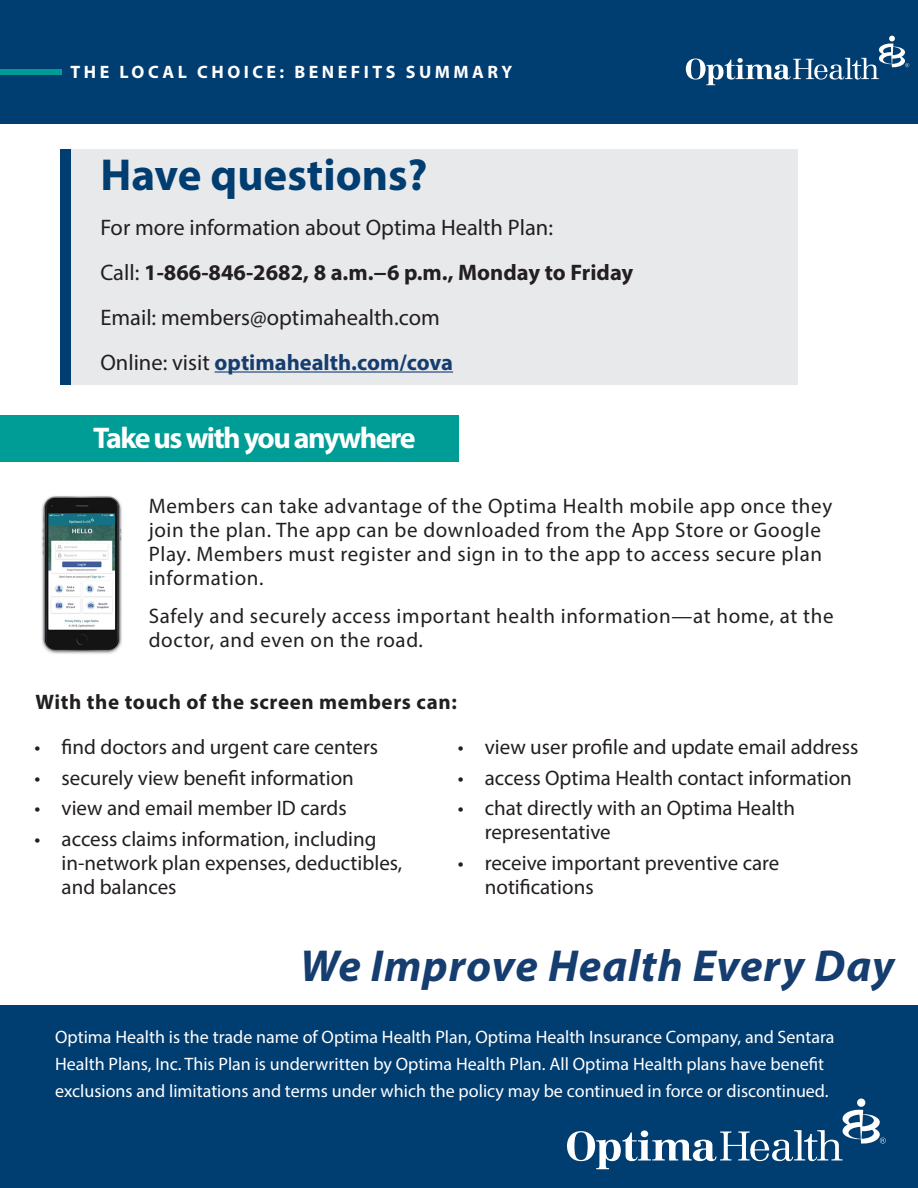
<style>
.page{position:relative;width:918px;height:1188px;background:#fff}
.page>*{position:absolute;margin:0;border:0;box-sizing:border-box;transform-origin:0 0}
.t1{font:italic 700 45px "Myriad Pro";letter-spacing:.02em;color:#163d6f}
.t2{font:700 45px "Myriad Pro";color:#003d71}
.t3{font:700 30px "Myriad Pro";letter-spacing:-.05em;color:#fff}
.t4{font:22.5px "Myriad Pro";color:#231f20}
.t5{font:700 22.5px "Myriad Pro";color:#231f20}
.t6{font:700 22.5px "Myriad Pro";color:#163d6f}
.t7{font:21px/24px "Myriad Pro";color:#231f20}
.t8{font:21px/24px "Myriad Pro";letter-spacing:.03em;color:#231f20}
.t9{font:700 21px "Myriad Pro";letter-spacing:.03em;color:#231f20}
.t10{font:18px/27px "Myriad Pro";color:#fff}
.t11{font:700 18px "Myriad Pro";letter-spacing:.195em;color:#fff}
.s1{font-weight:400}
.s2{font-weight:400;color:#231f20}
</style>
<div class="page">
<div style="left:0;top:415px;width:459px;height:46px;background:#009c96"></div>
<div style="left:0;top:1006px;width:918px;height:182px;background:#003d71"></div>
<div style="left:0;top:0;width:918px;height:123px;background:#003d71"></div>
<div style="left:0;top:69px;width:62px;height:6px;background:#009c96"></div>
<svg style="left:686px;top:36px;width:223px;height:49px"></svg>
<div style="left:857px;top:1099px;width:8px;height:8px;background:#fff;border-radius:50%"></div>
<svg style="left:567px;top:1110px;width:319px;height:59px"></svg>
<div style="left:60px;top:149px;width:11px;height:236px;background:#003d71"></div>
<div style="left:71px;top:149px;width:727px;height:236px;background:#e6e7e9"></div>
<hr style="left:215px;top:371px;width:238px;height:2px;background:#163d6f">
<img style="left:42px;top:496px;width:80px;height:158px">
<p class="t11" style="left:70px;top:61px;width:443px">THE LOCAL CHOICE: BENEFITS SUMMARY</p>
<p class="t2" style="left:100px;top:145px;width:329px">Have questions?</p>
<p class="t4" style="left:100px;top:213px;width:454px">For more information about Optima Health Plan:</p>
<p class="t5" style="left:100px;top:258px;width:534px"><span class="s1">Call:</span> 1-866-846-2682, 8 a.m.−6 p.m., Monday to Friday</p>
<p class="t4" style="left:100px;top:303px;width:341px">Email: members@optimahealth.com</p>
<p class="t6" style="left:100px;top:348px;width:354px"><span class="s2">Online: visit</span> optimahealth.com/cova</p>
<p class="t3" style="left:93px;top:419px;width:324px">Take us with you anywhere</p>
<p class="t8" style="left:149px;top:494px;width:685px">Members can take advantage of the Optima Health mobile app once they join the plan. The app can be downloaded from the App Store or Google Play. Members must register and sign in to the app to access secure plan information.</p>
<p class="t8" style="left:149px;top:603px;width:686px">Safely and securely access important health information—at home, at the doctor, and even on the road.</p>
<p class="t9" style="left:36px;top:689px;width:423px">With the touch of the screen members can:</p>
<p class="t7" style="left:35px;top:734px;width:345px">• find doctors and urgent care centers</p>
<p class="t7" style="left:35px;top:765px;width:321px">• securely view benefit information</p>
<p class="t7" style="left:35px;top:796px;width:314px">• view and email member ID cards</p>
<p class="t7" style="left:62px;top:827px;width:342px;text-indent:-27px">• access claims information, including in-network plan expenses, deductibles, and balances</p>
<p class="t7" style="left:458px;top:734px;width:402px">• view user profile and update email address</p>
<p class="t7" style="left:458px;top:765px;width:396px">• access Optima Health contact information</p>
<p class="t7" style="left:485px;top:796px;width:312px;text-indent:-27px">• chat directly with an Optima Health representative</p>
<p class="t7" style="left:485px;top:851px;width:296px;text-indent:-27px">• receive important preventive care notifications</p>
<p class="t1" style="left:300px;top:936px;width:596px">We Improve Health Every Day</p>
<p class="t10" style="left:55px;top:1023px;width:781px">Optima Health is the trade name of Optima Health Plan, Optima Health Insurance Company, and Sentara<br>Health Plans, Inc. This Plan is underwritten by Optima Health Plan. All Optima Health plans have benefit exclusions and limitations and terms under which the policy may be continued in force or discontinued.</p>
</div>
